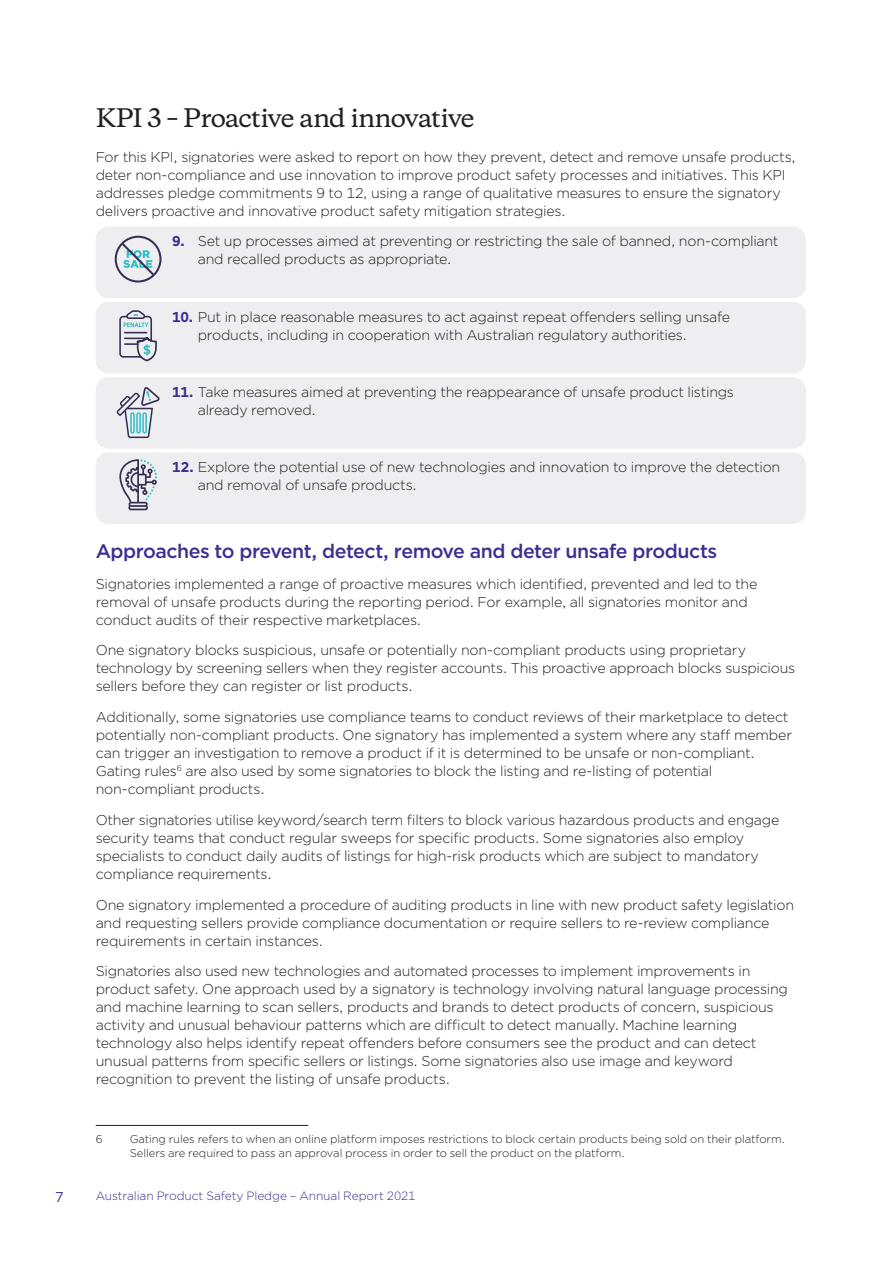
<style>
.page{position:relative;width:893px;height:1263px;background:#fff}
.page>*{position:absolute;margin:0;border:0;box-sizing:border-box;transform-origin:0 0}
._02_Heading_2_NP{font:500 24px "Copernicus";letter-spacing:-.045em;color:#231f20}
._02_Heading_3{font:500 19.5px "Gotham";letter-spacing:-.025em;color:#3a2f92}
._01_Body_text{font:300 14.25px/18px "Gotham";letter-spacing:-.02em;color:#231f20}
.t1{font:14.25px "Gotham";color:#3a2f92}
.t2{font:300 12px "Gotham";letter-spacing:-.01em;color:#3a2f92}
._01_Footnote{font:300 11.25px/13.5px "Gotham";letter-spacing:-.005em;color:#231f20}
.s1{font-weight:700;color:#3a2f92}
</style>
<div class="page">
<div style="left:96px;top:227px;width:710px;height:71px;background:#eeedf0;border-radius:13px"></div>
<div style="left:96px;top:302px;width:710px;height:71px;background:#eeedf0;border-radius:13px"></div>
<div style="left:96px;top:377px;width:710px;height:72px;background:#eeedf0;border-radius:13px"></div>
<div style="left:96px;top:452px;width:710px;height:72px;background:#eeedf0;border-radius:13px"></div>
<hr style="left:96px;top:1125px;width:212px;height:1px;background:#231f20">
<svg style="left:119px;top:459px;width:38px;height:51px"></svg>
<svg style="left:119px;top:310px;width:38px;height:51px"></svg>
<svg style="left:117px;top:387px;width:43px;height:51px"></svg>
<svg style="left:115px;top:236px;width:46px;height:46px"></svg>
<h2 class="_02_Heading_2_NP" style="left:96px;top:97px;width:380px">KPI 3 – Proactive and innovative</h2>
<p class="_01_Body_text" style="left:96px;top:147px;width:702px">For this KPI, signatories were asked to report on how they prevent, detect and remove unsafe products, deter non-compliance and use innovation to improve product safety processes and initiatives. This KPI addresses pledge commitments 9 to 12, using a range of qualitative measures to ensure the signatory delivers proactive and innovative product safety mitigation strategies.</p>
<p class="_01_Body_text" style="left:198px;top:232px;width:582px;text-indent:-26px"><span class="s1">9.</span> Set up processes aimed at preventing or restricting the sale of banned, non-compliant and recalled products as appropriate.</p>
<p class="_01_Body_text" style="left:198px;top:307px;width:534px;text-indent:-26px"><span class="s1">10.</span> Put in place reasonable measures to act against repeat offenders selling unsafe products, including in cooperation with Australian regulatory authorities.</p>
<p class="_01_Body_text" style="left:198px;top:383px;width:538px;text-indent:-26px"><span class="s1">11.</span> Take measures aimed at preventing the reappearance of unsafe product listings already removed.</p>
<p class="_01_Body_text" style="left:198px;top:458px;width:584px;text-indent:-26px"><span class="s1">12.</span> Explore the potential use of new technologies and innovation to improve the detection and removal of unsafe products.</p>
<h2 class="_02_Heading_3" style="left:96px;top:538px;width:623px">Approaches to prevent, detect, remove and deter unsafe products</h2>
<p class="_01_Body_text" style="left:96px;top:574px;width:663px">Signatories implemented a range of proactive measures which identified, prevented and led to the removal of unsafe products during the reporting period. For example, all signatories monitor and conduct audits of their respective marketplaces.</p>
<p class="_01_Body_text" style="left:96px;top:641px;width:701px">One signatory blocks suspicious, unsafe or potentially non-compliant products using proprietary technology by screening sellers when they register accounts. This proactive approach blocks suspicious sellers before they can register or list products.</p>
<p class="_01_Body_text" style="left:96px;top:708px;width:698px">Additionally, some signatories use compliance teams to conduct reviews of their marketplace to detect potentially non-compliant products. One signatory has implemented a system where any staff member can trigger an investigation to remove a product if it is determined to be unsafe or non-compliant.<br>Gating rules<sup>6</sup> are also used by some signatories to block the listing and re-listing of potential non-compliant products.</p>
<p class="_01_Body_text" style="left:96px;top:810px;width:685px">Other signatories utilise keyword/search term filters to block various hazardous products and engage security teams that conduct regular sweeps for specific products. Some signatories also employ specialists to conduct daily audits of listings for high-risk products which are subject to mandatory compliance requirements.</p>
<p class="_01_Body_text" style="left:96px;top:895px;width:700px">One signatory implemented a procedure of auditing products in line with new product safety legislation and requesting sellers provide compliance documentation or require sellers to re-review compliance requirements in certain instances.</p>
<p class="_01_Body_text" style="left:96px;top:962px;width:694px">Signatories also used new technologies and automated processes to implement improvements in product safety. One approach used by a signatory is technology involving natural language processing and machine learning to scan sellers, products and brands to detect products of concern, suspicious activity and unusual behaviour patterns which are difficult to detect manually. Machine learning technology also helps identify repeat offenders before consumers see the product and can detect unusual patterns from specific sellers or listings. Some signatories also use image and keyword recognition to prevent the listing of unsafe products.</p>
<p class="_01_Footnote" style="left:96px;top:1132px;width:8px">6</p>
<p class="_01_Footnote" style="left:130px;top:1132px;width:657px">Gating rules refers to when an online platform imposes restrictions to block certain products being sold on their platform.<br>Sellers are required to pass an approval process in order to sell the product on the platform.</p>
<p class="t1" style="left:55px;top:1188px;width:10px">7</p>
<p class="t2" style="left:96px;top:1188px;width:321px">Australian Product Safety Pledge – Annual Report 2021</p>
</div>
